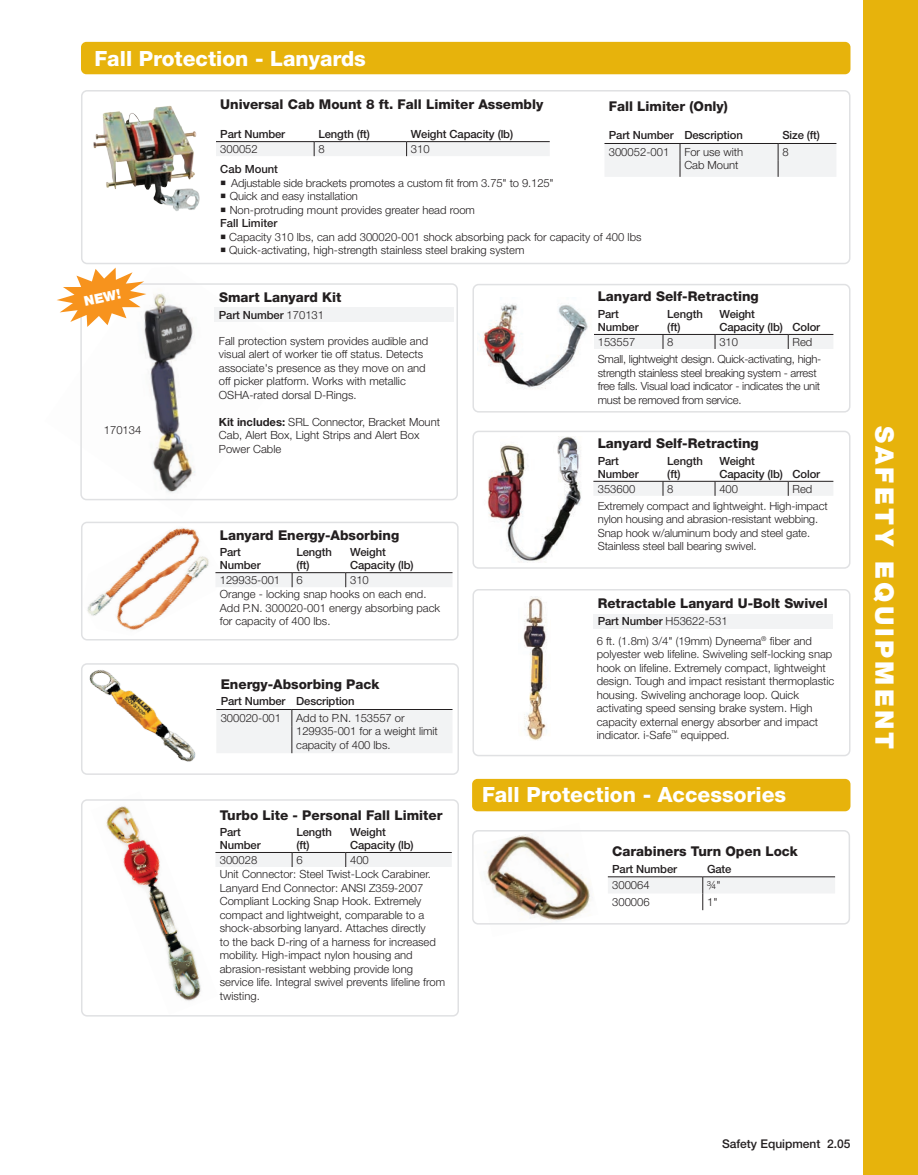
<style>
.page{position:relative;width:918px;height:1175px;background:#fff}
.page>*{position:absolute;margin:0;border:0;box-sizing:border-box;transform-origin:0 0}
.t1{font:900 25.5px "Helvetica Neue LT Std";letter-spacing:.125em;color:#fff}
.t2{font:800 21px "Helvetica Neue LT Std";color:#fff}
.t3{font:800 13.5px "Helvetica Neue LT Std";color:#231f20}
.t4{font:900 13.5px "Helvetica Neue LT Std";color:#fff}
.t5{font:500 12px "Helvetica Neue LT Std";color:#231f20}
.t6{font:300 11.25px/13.5px "Helvetica Neue LT Std";color:#231f20}
.t7{font:500 11.25px/13.5px "Helvetica Neue LT Std";letter-spacing:-.01em;color:#231f20}
.t8{font:300 11.25px/13.5px "Helvetica Neue LT Std";letter-spacing:-.02em;color:#231f20}
.s1{font-weight:500}
.s2{font-weight:300}
.s3{font-weight:700}
</style>
<div class="page">
<div style="left:81px;top:42px;width:769px;height:32px;background:#e7b30c;border-radius:5px"></div>
<img style="left:86px;top:293px;width:211px;height:208px">
<div style="left:81px;top:663px;width:378px;height:112px;border:2px solid #e0e1e3;border-radius:5px"></div>
<img style="left:89px;top:670px;width:107px;height:92px">
<div style="left:216px;top:709px;width:237px;height:44px;background:#f2f3f4"></div>
<div style="left:473px;top:284px;width:377px;height:128px;border:2px solid #e0e1e3;border-radius:5px"></div>
<svg style="left:594px;top:334px;width:239px;height:15px"></svg>
<img style="left:87px;top:528px;width:122px;height:102px">
<div style="left:81px;top:521px;width:378px;height:119px;border:2px solid #e0e1e3;border-radius:5px"></div>
<svg style="left:215px;top:572px;width:238px;height:15px"></svg>
<img style="left:106px;top:806px;width:95px;height:195px">
<div style="left:81px;top:799px;width:378px;height:217px;border:2px solid #e0e1e3;border-radius:5px"></div>
<svg style="left:215px;top:852px;width:237px;height:15px"></svg>
<img style="left:477px;top:304px;width:111px;height:85px">
<div style="left:81px;top:90px;width:769px;height:174px;border:2px solid #e0e1e3;border-radius:5px"></div>
<hr style="left:216px;top:141px;width:98px;height:1px;background:#231f20">
<hr style="left:314px;top:141px;width:93px;height:1px;background:#231f20">
<hr style="left:407px;top:141px;width:143px;height:1px;background:#231f20">
<svg style="left:228px;top:142px;width:322px;height:14px"></svg>
<img style="left:81px;top:93px;width:147px;height:147px">
<div style="left:604px;top:143px;width:232px;height:34px;background:#f2f3f4"></div>
<div style="left:473px;top:430px;width:377px;height:138px;border:2px solid #e0e1e3;border-radius:5px"></div>
<div style="left:473px;top:589px;width:377px;height:167px;border:2px solid #e0e1e3;border-radius:5px"></div>
<svg style="left:593px;top:481px;width:240px;height:15px"></svg>
<div style="left:593px;top:614px;width:240px;height:14px;background:#f2f3f4"></div>
<img style="left:487px;top:436px;width:94px;height:126px">
<img style="left:523px;top:597px;width:24px;height:143px">
<div style="left:80px;top:283px;width:378px;height:217px;border:2px solid #e0e1e3;border-radius:5px"></div>
<svg style="left:57px;top:259px;width:94px;height:75px"></svg>
<div style="left:214px;top:308px;width:240px;height:14px;background:#f2f3f4"></div>
<div style="left:863px;top:0;width:55px;height:1174px;background:#e7b30c"></div>
<img style="left:477px;top:834px;width:121px;height:91px">
<div style="left:472px;top:830px;width:378px;height:94px;border:2px solid #e0e1e3;border-radius:5px"></div>
<svg style="left:608px;top:877px;width:227px;height:33px"></svg>
<hr style="left:608px;top:876px;width:95px;height:1px;background:#231f20">
<hr style="left:703px;top:876px;width:132px;height:1px;background:#231f20">
<div style="left:472px;top:779px;width:378px;height:32px;background:#e7b30c;border-radius:5px"></div>
<h2 class="t2" style="left:94px;top:46px;width:273px">Fall Protection - Lanyards</h2>
<p class="t3" style="left:220px;top:96px;width:325px">Universal Cab Mount 8 ft. Fall Limiter Assembly</p>
<p class="t7" style="left:220px;top:127px;width:66px">Part Number</p>
<p class="t7" style="left:318px;top:127px;width:53px">Length (ft)</p>
<p class="t7" style="left:411px;top:127px;width:104px">Weight Capacity (lb)</p>
<p class="t6" style="left:220px;top:142px;width:39px">300052</p>
<p class="t6" style="left:318px;top:142px;width:8px">8</p>
<p class="t6" style="left:411px;top:142px;width:20px">310</p>
<p class="t3" style="left:609px;top:98px;width:120px">Fall Limiter (Only)</p>
<p class="t7" style="left:609px;top:128px;width:135px">Part Number Description</p>
<p class="t7" style="left:782px;top:128px;width:39px">Size (ft)</p>
<p class="t6" style="left:609px;top:145px;width:62px">300052-001</p>
<p class="t6" style="left:684px;top:145px;width:60px">For use with<br>Cab Mount</p>
<p class="t6" style="left:782px;top:145px;width:8px">8</p>
<p class="t7" style="left:220px;top:162px;width:59px">Cab Mount</p>
<p class="t6" style="left:220px;top:176px;width:335px">○ Adjustable side brackets promotes a custom fit from 3.75" to 9.125"</p>
<p class="t6" style="left:220px;top:189px;width:139px">○ Quick and easy installation</p>
<p class="t6" style="left:220px;top:203px;width:256px">○ Non-protruding mount provides greater head room<br><span class="s1">Fall Limiter</span></p>
<p class="t6" style="left:220px;top:230px;width:423px">○ Capacity 310 lbs, can add 300020-001 shock absorbing pack for capacity of 400 lbs</p>
<p class="t6" style="left:220px;top:243px;width:306px">○ Quick-activating, high-strength stainless steel braking system</p>
<p class="t4" style="left:83px;top:293px;width:39px;rotate:-12deg">NEW!</p>
<p class="t3" style="left:219px;top:289px;width:124px">Smart Lanyard Kit</p>
<p class="t7" style="left:219px;top:308px;width:107px">Part Number <span class="s2">170131</span></p>
<p class="t6" style="left:219px;top:334px;width:211px">Fall protection system provides audible and visual alert of worker tie off status. Detects associate's presence as they move on and off picker platform. Works with metallic OSHA-rated dorsal D-Rings.</p>
<p class="t6" style="left:219px;top:415px;width:223px"><span class="s3">Kit includes:</span> SRL Connector, Bracket Mount<br>Cab, Alert Box, Light Strips and Alert Box<br>Power Cable</p>
<h1 class="t1" style="left:900px;top:425px;width:325px;rotate:90deg">SAFETY EQUIPMENT</h1>
<p class="t3" style="left:598px;top:288px;width:163px">Lanyard Self-Retracting</p>
<p class="t7" style="left:598px;top:307px;width:42px">Part<br>Number</p>
<p class="t7" style="left:667px;top:307px;width:37px">Length (ft)</p>
<p class="t7" style="left:719px;top:307px;width:102px">Weight<br>Capacity (lb) Color</p>
<p class="t6" style="left:598px;top:335px;width:39px">153557</p>
<p class="t6" style="left:667px;top:335px;width:8px">8</p>
<p class="t6" style="left:719px;top:335px;width:20px">310</p>
<p class="t8" style="left:598px;top:333px;width:225px;line-height:17.2px;text-indent:195px">Red<br>Small, lightweight design. Quick-activating, high-</p>
<p class="t8" style="left:598px;top:365px;width:224px">strength stainless steel breaking system - arrest free falls. Visual load indicator - indicates the unit must be removed from service.</p>
<p class="t6" style="left:104px;top:423px;width:39px">170134</p>
<p class="t3" style="left:598px;top:435px;width:163px">Lanyard Self-Retracting</p>
<p class="t7" style="left:598px;top:454px;width:42px">Part<br>Number</p>
<p class="t7" style="left:667px;top:454px;width:37px">Length (ft)</p>
<p class="t7" style="left:719px;top:454px;width:102px">Weight<br>Capacity (lb) Color</p>
<p class="t6" style="left:598px;top:481px;width:39px">353600</p>
<p class="t6" style="left:667px;top:481px;width:8px">8</p>
<p class="t6" style="left:719px;top:481px;width:20px">400</p>
<p class="t6" style="left:598px;top:480px;width:231px;line-height:17.2px;text-indent:195px">Red<br>Extremely compact and lightweight. High-impact</p>
<p class="t6" style="left:598px;top:512px;width:222px">nylon housing and abrasion-resistant webbing.<br>Snap hook w/aluminum body and steel gate.<br>Stainless steel ball bearing swivel.</p>
<p class="t3" style="left:220px;top:527px;width:181px">Lanyard Energy-Absorbing</p>
<p class="t7" style="left:220px;top:545px;width:42px">Part<br>Number</p>
<p class="t7" style="left:296px;top:545px;width:37px">Length (ft)</p>
<p class="t7" style="left:350px;top:545px;width:65px">Weight<br>Capacity (lb)</p>
<p class="t6" style="left:220px;top:573px;width:62px">129935-001</p>
<p class="t6" style="left:296px;top:573px;width:8px">6</p>
<p class="t6" style="left:220px;top:573px;width:222px;text-indent:130px">310<br>Orange - locking snap hooks on each end.<br>Add P.N. 300020-001 energy absorbing pack for capacity of 400 lbs.</p>
<p class="t3" style="left:598px;top:595px;width:231px">Retractable Lanyard U-Bolt Swivel</p>
<p class="t6" style="left:597px;top:611px;width:217px;line-height:19.5px"><span class="s1">Part Number</span> H53622-531<br>6 ft. (1.8m) 3/4" (19mm) Dyneema<sup>®</sup> fiber and</p>
<p class="t6" style="left:597px;top:647px;width:239px">polyester web lifeline. Swiveling self-locking snap hook on lifeline. Extremely compact, lightweight design. Tough and impact resistant thermoplastic housing. Swiveling anchorage loop. Quick activating speed sensing brake system. High capacity external energy absorber and impact indicator. i-Safe<sup>™</sup> equipped.</p>
<p class="t3" style="left:221px;top:675px;width:160px">Energy-Absorbing Pack</p>
<p class="t7" style="left:221px;top:694px;width:135px">Part Number Description</p>
<p class="t6" style="left:221px;top:711px;width:62px">300020-001</p>
<p class="t6" style="left:296px;top:711px;width:143px">Add to P.N. 153557 or<br>129935-001 for a weight limit capacity of 400 lbs.</p>
<p class="t3" style="left:220px;top:807px;width:224px">Turbo Lite - Personal Fall Limiter</p>
<p class="t7" style="left:220px;top:825px;width:42px">Part<br>Number</p>
<p class="t7" style="left:296px;top:825px;width:37px">Length (ft)</p>
<p class="t7" style="left:350px;top:825px;width:65px">Weight<br>Capacity (lb)</p>
<p class="t6" style="left:220px;top:852px;width:39px">300028</p>
<p class="t6" style="left:296px;top:852px;width:8px">6</p>
<p class="t6" style="left:220px;top:852px;width:227px;text-indent:130px">400<br>Unit Connector: Steel Twist-Lock Carabiner.<br>Lanyard End Connector: ANSI Z359-2007<br>Compliant Locking Snap Hook. Extremely compact and lightweight, comparable to a shock-absorbing lanyard. Attaches directly<br>to the back D-ring of a harness for increased mobility. High-impact nylon housing and abrasion-resistant webbing provide long service life. Integral swivel prevents lifeline from twisting.</p>
<h2 class="t2" style="left:482px;top:782px;width:306px">Fall Protection - Accessories</h2>
<p class="t3" style="left:612px;top:843px;width:187px">Carabiners Turn Open Lock</p>
<p class="t7" style="left:612px;top:861px;width:66px">Part Number</p>
<p class="t7" style="left:707px;top:861px;width:26px">Gate</p>
<p class="t6" style="left:612px;top:878px;width:39px">300064</p>
<p class="t6" style="left:707px;top:878px;width:15px">¾"</p>
<p class="t6" style="left:612px;top:894px;width:39px">300006</p>
<p class="t6" style="left:707px;top:894px;width:12px">1"</p>
<p class="t5" style="left:722px;top:1136px;width:130px">Safety Equipment 2.05</p>
</div>
